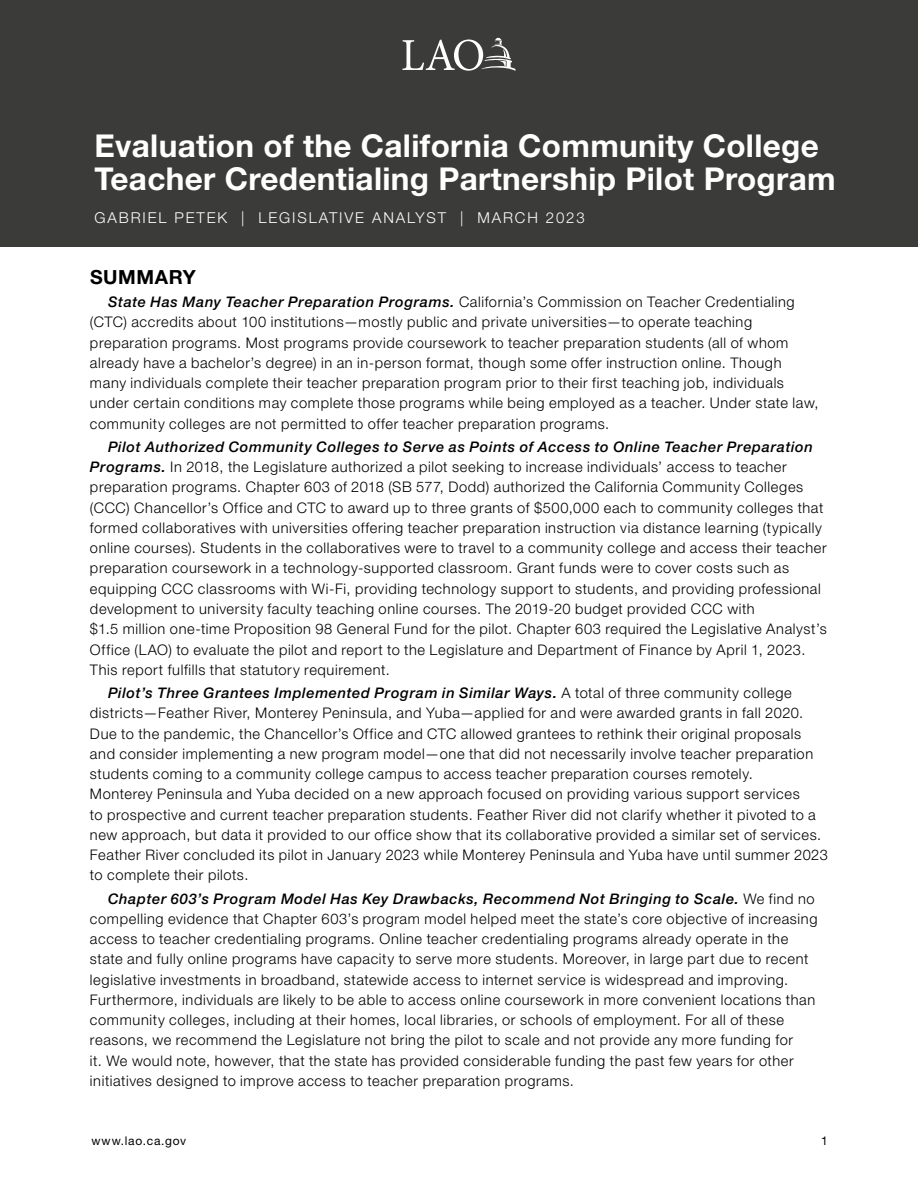
<style>
.page{position:relative;width:918px;height:1188px;background:#fff}
.page>*{position:absolute;margin:0;border:0;box-sizing:border-box;transform-origin:0 0}
.t1{font:700 31.5px/33px "Helvetica Neue LT Pro";letter-spacing:.01em;color:#fff}
.t2{font:700 19.5px "Helvetica Neue LT Pro";letter-spacing:.03em;color:#000}
.t3{font:300 15px "Helvetica Neue LT Pro";letter-spacing:.125em;color:#fff}
.t4{font:300 14.7px/20.2px "Helvetica Neue LT Pro";letter-spacing:.04em;color:#000}
.t5{font:12px "Helvetica Neue LT Pro";letter-spacing:.065em;color:#000}
.s1{font-weight:500;font-style:italic}
</style>
<div class="page">
<div style="left:0;top:0;width:918px;height:247px;background:#3b3b39"></div>
<svg style="left:402px;top:38px;width:114px;height:33px"></svg>
<h1 class="t1" style="left:94px;top:128px;width:743px">Evaluation of the California Community College<br>Teacher Credentialing Partnership Pilot Program</h1>
<p class="t3" style="left:94px;top:208px;width:492px">GABRIEL PETEK | LEGISLATIVE ANALYST | MARCH 2023</p>
<h2 class="t2" style="left:90px;top:265px;width:107px">SUMMARY</h2>
<p class="t4" style="left:90px;top:292px;width:730px;text-indent:18px"><span class="s1">State Has Many Teacher Preparation Programs.</span> California’s Commission on Teacher Credentialing (CTC) accredits about 100 institutions—mostly public and private universities—to operate teaching preparation programs. Most programs provide coursework to teacher preparation students (all of whom already have a bachelor’s degree) in an in-person format, though some offer instruction online. Though many individuals complete their teacher preparation program prior to their first teaching job, individuals under certain conditions may complete those programs while being employed as a teacher. Under state law, community colleges are not permitted to offer teacher preparation programs.</p>
<p class="t4" style="left:90px;top:436px;width:738px;text-indent:18px"><span class="s1">Pilot Authorized Community Colleges to Serve as Points of Access to Online Teacher Preparation Programs.</span> In 2018, the Legislature authorized a pilot seeking to increase individuals’ access to teacher preparation programs. Chapter 603 of 2018 (SB 577, Dodd) authorized the California Community Colleges (CCC) Chancellor’s Office and CTC to award up to three grants of $500,000 each to community colleges that formed collaboratives with universities offering teacher preparation instruction via distance learning (typically online courses). Students in the collaboratives were to travel to a community college and access their teacher preparation coursework in a technology-supported classroom. Grant funds were to cover costs such as equipping CCC classrooms with Wi-Fi, providing technology support to students, and providing professional development to university faculty teaching online courses. The 2019-20 budget provided CCC with<br>$1.5 million one-time Proposition 98 General Fund for the pilot. Chapter 603 required the Legislative Analyst’s Office (LAO) to evaluate the pilot and report to the Legislature and Department of Finance by April 1, 2023.<br>This report fulfills that statutory requirement.</p>
<p class="t4" style="left:90px;top:682px;width:739px;text-indent:18px"><span class="s1">Pilot’s Three Grantees Implemented Program in Similar Ways.</span> A total of three community college districts—Feather River, Monterey Peninsula, and Yuba—applied for and were awarded grants in fall 2020.<br>Due to the pandemic, the Chancellor’s Office and CTC allowed grantees to rethink their original proposals and consider implementing a new program model—one that did not necessarily involve teacher preparation students coming to a community college campus to access teacher preparation courses remotely.<br>Monterey Peninsula and Yuba decided on a new approach focused on providing various support services<br>to prospective and current teacher preparation students. Feather River did not clarify whether it pivoted to a new approach, but data it provided to our office show that its collaborative provided a similar set of services.<br>Feather River concluded its pilot in January 2023 while Monterey Peninsula and Yuba have until summer 2023 to complete their pilots.</p>
<p class="t4" style="left:90px;top:888px;width:729px;text-indent:18px"><span class="s1">Chapter 603’s Program Model Has Key Drawbacks, Recommend Not Bringing to Scale.</span> We find no compelling evidence that Chapter 603’s program model helped meet the state’s core objective of increasing access to teacher credentialing programs. Online teacher credentialing programs already operate in the state and fully online programs have capacity to serve more students. Moreover, in large part due to recent legislative investments in broadband, statewide access to internet service is widespread and improving.<br>Furthermore, individuals are likely to be able to access online coursework in more convenient locations than community colleges, including at their homes, local libraries, or schools of employment. For all of these reasons, we recommend the Legislature not bring the pilot to scale and not provide any more funding for<br>it. We would note, however, that the state has provided considerable funding the past few years for other initiatives designed to improve access to teacher preparation programs.</p>
<p class="t5" style="left:92px;top:1133px;width:96px">www.lao.ca.gov</p>
<p class="t5" style="left:821px;top:1134px;width:8px">1</p>
</div>
